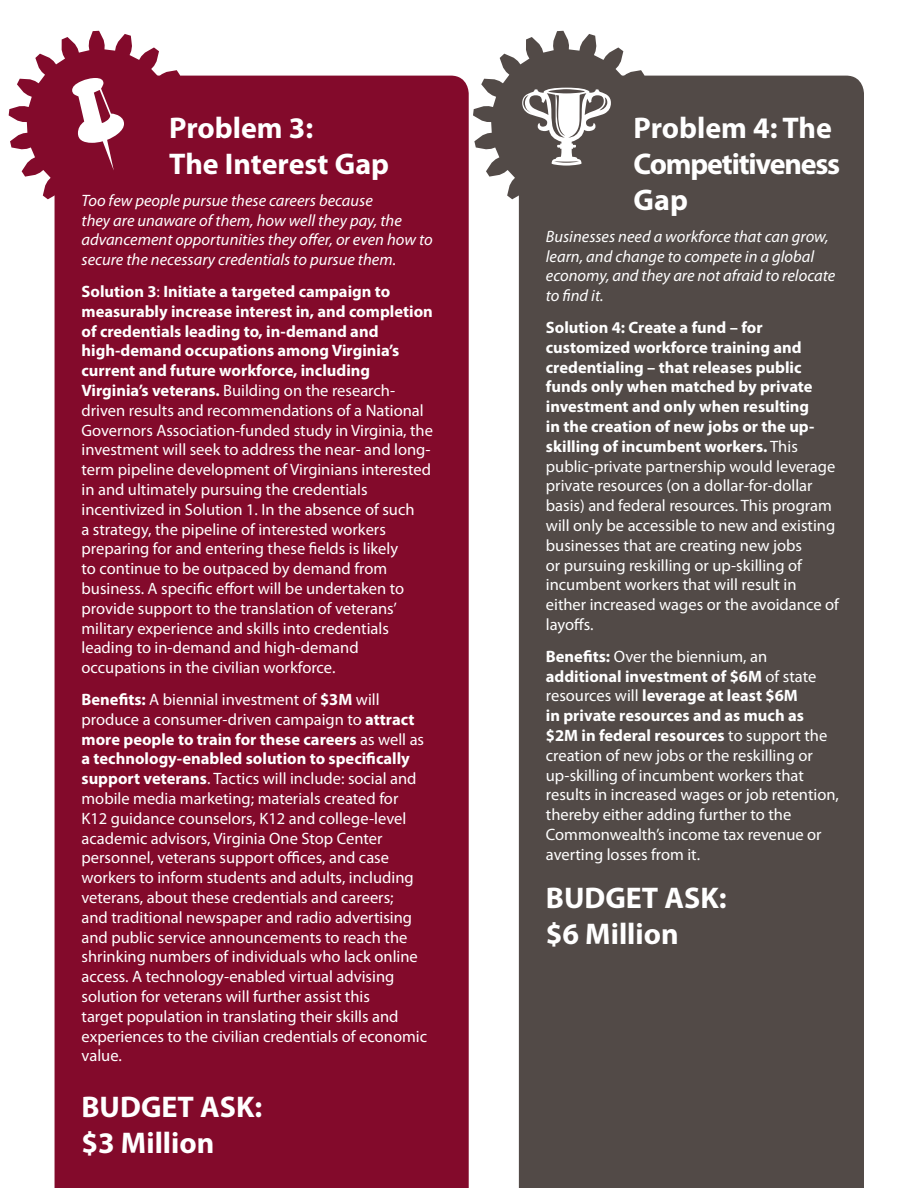
<style>
.page{position:relative;width:918px;height:1188px;background:#fff}
.page>*{position:absolute;margin:0;border:0;box-sizing:border-box;transform-origin:0 0}
.t1{font:700 30px/36px "Myriad Pro";color:#fff}
.t2{font:700 30px/36px "Myriad Pro";letter-spacing:-.04em;color:#fff}
.t3{font:16.5px/19.8px "Myriad Pro";color:#fff}
.t4{font:italic 16.5px/19.8px "Myriad Pro";color:#fff}
.s1{font-weight:700}
</style>
<div class="page">
<div style="left:519px;top:76px;width:345px;height:1112px;background:#524a47"></div>
<div style="left:55px;top:76px;width:414px;height:1112px;background:#830a2b"></div>
<svg style="left:9px;top:31px;width:184px;height:185px"></svg>
<svg style="left:473px;top:31px;width:185px;height:185px"></svg>
<p class="t1" style="left:169px;top:109px;width:221px">Problem 3:<br>The Interest Gap</p>
<p class="t4" style="left:82px;top:190px;width:353px">Too few people pursue these careers because<br>they are unaware of them, how well they pay, the advancement opportunities they offer, or even how to secure the necessary credentials to pursue them.</p>
<p class="t3" style="left:82px;top:281px;width:353px"><span class="s1">Solution 3</span>: <span class="s1">Initiate a targeted campaign to measurably increase interest in, and completion of credentials leading to, in-demand and high-demand occupations among Virginia’s current and future workforce, including Virginia’s veterans.</span> Building on the research&shy;driven results and recommendations of a National Governors Association-funded study in Virginia, the investment will seek to address the near- and long&shy;term pipeline development of Virginians interested in and ultimately pursuing the credentials incentivized in Solution 1. In the absence of such<br>a strategy, the pipeline of interested workers preparing for and entering these fields is likely<br>to continue to be outpaced by demand from business. A specific effort will be undertaken to provide support to the translation of veterans’ military experience and skills into credentials leading to in-demand and high-demand occupations in the civilian workforce.</p>
<p class="t3" style="left:82px;top:689px;width:347px"><span class="s1">Benefits:</span> A biennial investment of <span class="s1">$3M</span> will produce a consumer-driven campaign to <span class="s1">attract more people to train for these careers</span> as well as <span class="s1">a technology-enabled solution to specifically support veterans</span>. Tactics will include: social and mobile media marketing; materials created for K12 guidance counselors, K12 and college-level academic advisors, Virginia One Stop Center personnel, veterans support offices, and case workers to inform students and adults, including veterans, about these credentials and careers;<br>and traditional newspaper and radio advertising and public service announcements to reach the shrinking numbers of individuals who lack online access. A technology-enabled virtual advising solution for veterans will further assist this<br>target population in translating their skills and experiences to the civilian credentials of economic value.</p>
<p class="t1" style="left:82px;top:1088px;width:182px">BUDGET ASK: $3 Million</p>
<p class="t2" style="left:634px;top:109px;width:208px">Problem 4: The<br>Competitiveness<br>Gap</p>
<p class="t4" style="left:546px;top:226px;width:291px">Businesses need a workforce that can grow, learn, and change to compete in a global economy, and they are not afraid to relocate to find it.</p>
<p class="t3" style="left:546px;top:317px;width:295px"><span class="s1">Solution 4: Create a fund – for customized workforce training and credentialing – that releases public funds only when matched by private investment and only when resulting<br>in the creation of new jobs or the up&shy;skilling of incumbent workers.</span> This public-private partnership would leverage private resources (on a dollar-for-dollar basis) and federal resources. This program will only be accessible to new and existing businesses that are creating new jobs<br>or pursuing reskilling or up-skilling of incumbent workers that will result in either increased wages or the avoidance of layoffs.</p>
<p class="t3" style="left:546px;top:646px;width:295px"><span class="s1">Benefits:</span> Over the biennium, an <span class="s1">additional investment of $6M</span> of state resources will <span class="s1">leverage at least $6M<br>in private resources and as much as $2M in federal resources</span> to support the creation of new jobs or the reskilling or up-skilling of incumbent workers that results in increased wages or job retention, thereby either adding further to the Commonwealth’s income tax revenue or averting losses from it.</p>
<p class="t1" style="left:546px;top:879px;width:182px">BUDGET ASK: $6 Million</p>
</div>
